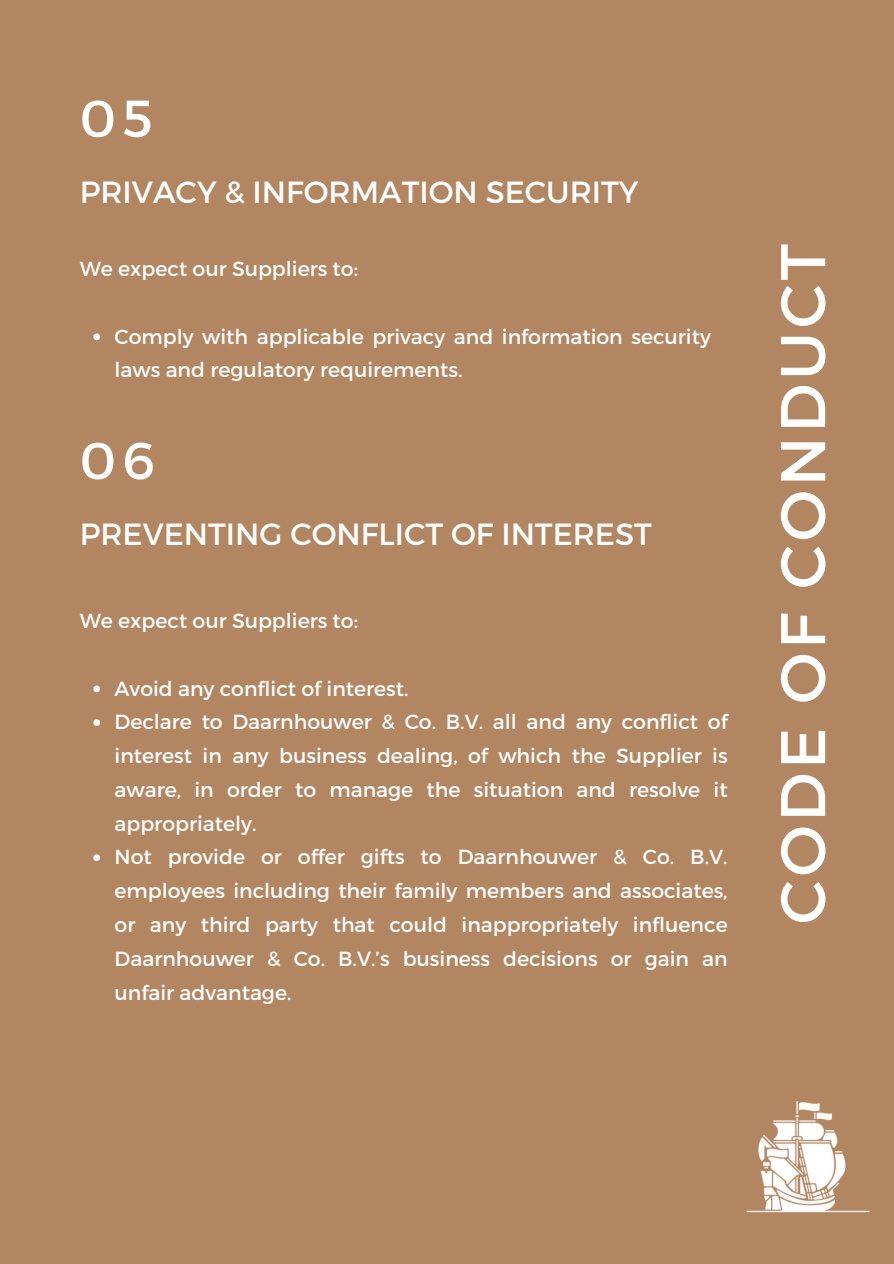
<style>
.page{position:relative;width:894px;height:1264px;background:#fff}
.page>*{position:absolute;margin:0;border:0;box-sizing:border-box;transform-origin:0 0}
.t1{font:63px "Montserrat";letter-spacing:.06em;color:#fff}
.t2{font:52.2px "Montserrat";color:#fff}
.t3{font:30.6px "Montserrat";color:#fff}
.t4{font:20.4px/33.8px "Montserrat";color:#fff;text-align:justify}
</style>
<div class="page">
<div style="left:0;top:0;width:893px;height:1263px;background:#b28661"></div>
<img style="left:746px;top:1101px;width:124px;height:112px">
<svg style="left:93px;top:333px;width:7px;height:7px"></svg>
<svg style="left:93px;top:685px;width:7px;height:7px"></svg>
<svg style="left:93px;top:719px;width:7px;height:7px"></svg>
<svg style="left:93px;top:854px;width:7px;height:7px"></svg>
<h1 class="t2" style="left:80px;top:85px;width:74px">05</h1>
<p class="t3" style="left:80px;top:173px;width:560px">PRIVACY &amp; INFORMATION SECURITY</p>
<h2 class="t4" style="left:80px;top:251px;width:279px">We expect our Suppliers to:</h2>
<p class="t4" style="left:114px;top:318px;width:597px">Comply with applicable privacy and information security laws and regulatory requirements.</p>
<p class="t2" style="left:80px;top:427px;width:76px">06</p>
<h2 class="t3" style="left:80px;top:514px;width:573px">PREVENTING CONFLICT OF INTEREST</h2>
<p class="t4" style="left:80px;top:603px;width:279px">We expect our Suppliers to:</p>
<p class="t4" style="left:114px;top:670px;width:295px">Avoid any conflict of interest.</p>
<p class="t4" style="left:114px;top:704px;width:614px">Declare to Daarnhouwer &amp; Co. B.V. all and any conflict of interest in any business dealing, of which the Supplier is aware, in order to manage the situation and resolve it appropriately.</p>
<p class="t4" style="left:114px;top:839px;width:614px">Not provide or offer gifts to Daarnhouwer &amp; Co. B.V. employees including their family members and associates, or any third party that could inappropriately influence Daarnhouwer &amp; Co. B.V.’s business decisions or gain an unfair advantage.</p>
<p class="t1" style="left:761px;top:924px;width:681px;rotate:-90deg">CODE OF CONDUCT</p>
</div>
